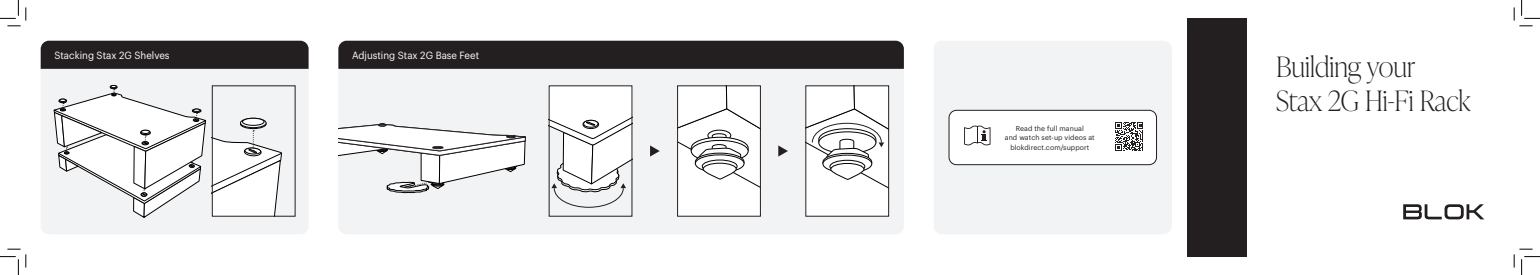
<style>
.page{position:relative;width:1540px;height:275px;background:#fff}
.page>*{position:absolute;margin:0;border:0;box-sizing:border-box;transform-origin:0 0}
.t1{font:100 28px "Ivy Presto Display";color:#231f20}
.t2{font:10.24px "Graphik";color:#fff;scale:.95 1}
.General_Text{font:7px/8.4px "Graphik";letter-spacing:.01em;color:#231f20;text-align:center}
</style>
<div class="page">
<div style="left:1187px;top:18px;width:59px;height:238px;background:#231f20"></div>
<svg style="left:1403px;top:204px;width:81px;height:15px"></svg>
<div style="left:41px;top:41px;width:268px;height:193px;background:#f2f3f4;border-radius:8px"></div>
<div style="left:338px;top:41px;width:566px;height:193px;background:#f2f3f4;border-radius:8px"></div>
<div style="left:934px;top:41px;width:238px;height:193px;background:#f2f3f4;border-radius:8px"></div>
<div style="left:41px;top:41px;width:268px;height:28px;background:#231f20"></div>
<div style="left:338px;top:41px;width:566px;height:28px;background:#231f20"></div>
<svg style="left:54px;top:85px;width:152px;height:133px"></svg>
<svg style="left:212px;top:85px;width:70px;height:132px"></svg>
<svg style="left:549px;top:85px;width:84px;height:123px"></svg>
<div style="left:949px;top:110px;width:207px;height:55px;background:#fff;border-radius:7px"></div>
<svg style="left:1115px;top:122px;width:28px;height:29px"></svg>
<div style="left:948px;top:110px;width:209px;height:55px;border:1px solid #231f20;border-radius:7px"></div>
<svg style="left:964px;top:125px;width:26px;height:21px"></svg>
<svg style="left:679px;top:87px;width:80px;height:128px"></svg>
<div style="left:677px;top:85px;width:84px;height:132px;border:1px solid #231f20"></div>
<svg style="left:650px;top:145px;width:10px;height:12px"></svg>
<svg style="left:778px;top:145px;width:10px;height:12px"></svg>
<svg style="left:805px;top:86px;width:83px;height:131px"></svg>
<svg style="left:338px;top:124px;width:188px;height:69px"></svg>
<svg style="left:0;top:0;width:27px;height:27px"></svg>
<svg style="left:0;top:248px;width:27px;height:27px"></svg>
<svg style="left:1513px;top:0;width:27px;height:27px"></svg>
<svg style="left:1513px;top:248px;width:27px;height:27px"></svg>
<p class="t2" style="left:54px;top:48px;width:123px">Stacking Stax 2G Shelves</p>
<p class="t2" style="left:352px;top:48px;width:135px">Adjusting Stax 2G Base Feet</p>
<p class="General_Text" style="left:1005px;top:124px;width:91px">Read the full manual<br>and watch set-up videos at</p>
<p class="General_Text" style="left:1010px;top:142px;width:81px">blokdirect.com/support</p>
<p class="t1" style="left:1276px;top:47px;width:141px">Building your</p>
<p class="t1" style="left:1276px;top:81px;width:196px">Stax 2G Hi-Fi Rack</p>
</div>
